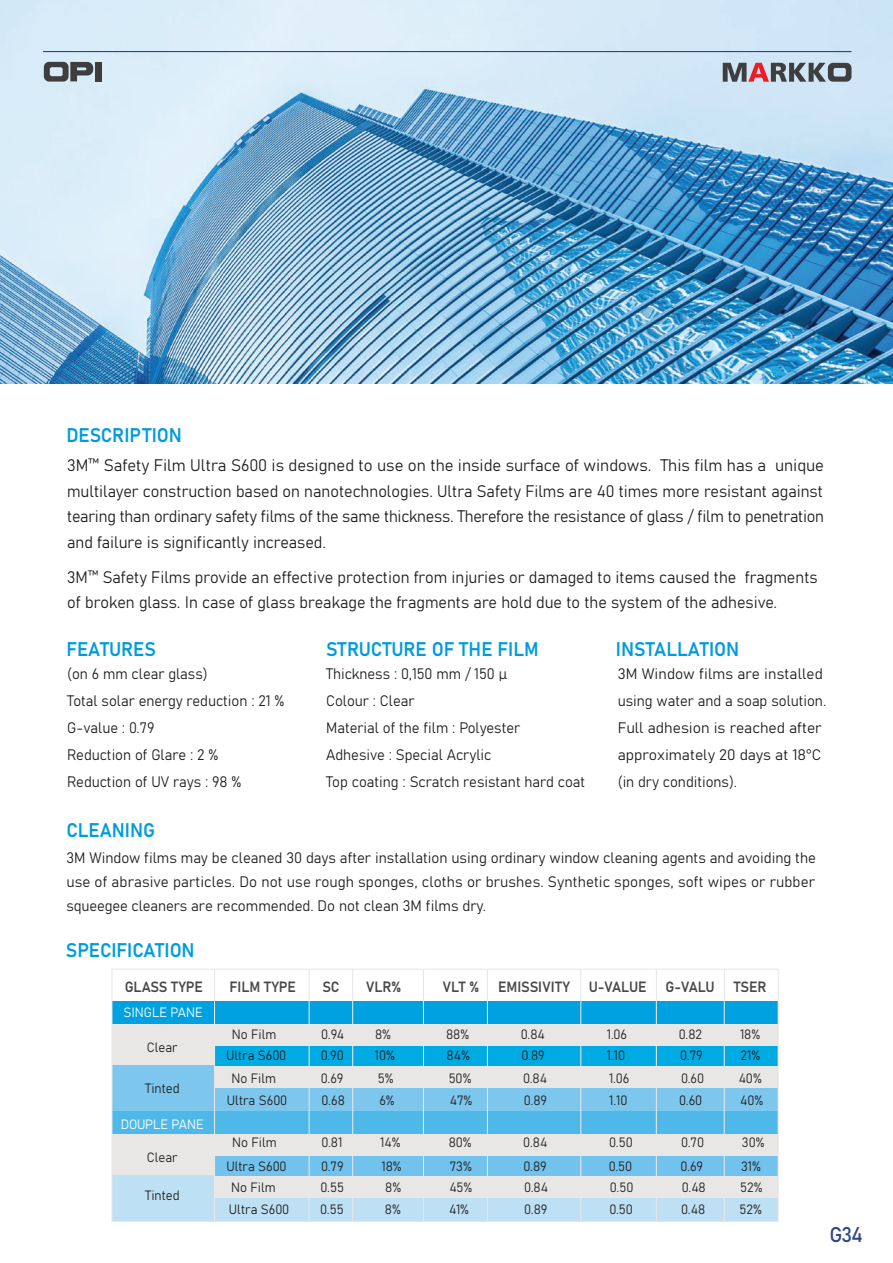
<style>
.page{position:relative;width:893px;height:1263px;background:#fff}
.page>*{position:absolute;margin:0;border:0;box-sizing:border-box;transform-origin:0 0}
.t1{font:21px "Bahnschrift";color:#304589}
.t2{font:19.5px "Bahnschrift";color:#009bde;scale:.96 1}
.t3{font:16.5px/25.5px "Bahnschrift";color:#231f20;text-align:justify}
.t4{font:16.5px/25.5px "Bahnschrift";color:#231f20;scale:.96 1}
.t5{font:15px/27px "Bahnschrift";color:#231f20;text-align:justify}
.t6{font:15px/27px "Bahnschrift";color:#231f20;scale:.96 1}
.t7{font:14.7px "Bahnschrift";color:#494949;scale:.96 1}
.t8{font:13.35px "Bahnschrift";color:#231f20;scale:.96 1}
.t9{font:13.35px "Bahnschrift";letter-spacing:-.005em;color:#fff;scale:.96 1}
</style>
<div class="page">
<img style="left:0;top:0;width:893px;height:384px">
<div style="left:112px;top:1034px;width:103px;height:32px;background:#e8e7e6"></div>
<div style="left:112px;top:1065px;width:103px;height:32px;background:#7dc6ed"></div>
<div style="left:112px;top:1001px;width:665px;height:23px;background:#00a1e1"></div>
<div style="left:112px;top:1024px;width:665px;height:22px;background:#e8e7e6"></div>
<div style="left:214px;top:1046px;width:563px;height:23px;background:#00abe4"></div>
<div style="left:214px;top:1066px;width:563px;height:23px;background:#e8e7e6"></div>
<div style="left:112px;top:1088px;width:665px;height:23px;background:#7dc6ed"></div>
<div style="left:112px;top:1144px;width:103px;height:32px;background:#e8e7e6"></div>
<div style="left:112px;top:1175px;width:103px;height:32px;background:#bee0f5"></div>
<div style="left:112px;top:1111px;width:665px;height:23px;background:#4eb9e9"></div>
<div style="left:112px;top:1134px;width:665px;height:22px;background:#e8e7e6"></div>
<div style="left:214px;top:1156px;width:563px;height:23px;background:#71c2ed"></div>
<div style="left:214px;top:1176px;width:563px;height:23px;background:#e8e7e6"></div>
<div style="left:112px;top:1198px;width:665px;height:23px;background:#bee0f5"></div>
<hr style="left:487px;top:969px;width:1px;height:252px;background:#e8e7e6">
<hr style="left:214px;top:969px;width:1px;height:251px;background:#e8e7e6">
<hr style="left:309px;top:969px;width:1px;height:252px;background:#e8e7e6">
<hr style="left:352px;top:969px;width:1px;height:252px;background:#e8e7e6">
<hr style="left:423px;top:969px;width:1px;height:252px;background:#e8e7e6">
<hr style="left:580px;top:969px;width:1px;height:252px;background:#e8e7e6">
<hr style="left:656px;top:969px;width:1px;height:252px;background:#e8e7e6">
<hr style="left:724px;top:969px;width:1px;height:252px;background:#e8e7e6">
<div style="left:111px;top:969px;width:668px;height:253px;border:1px solid #e8e7e6"></div>
<div style="left:95px;top:62px;width:7px;height:19px;background:#3e3e3f"></div>
<svg style="left:44px;top:62px;width:49px;height:20px"></svg>
<hr style="left:43px;top:51px;width:808px;height:1px;background:#283890">
<svg style="left:723px;top:63px;width:128px;height:19px;background:#867e85"></svg>
<h2 class="t2" style="left:66px;top:420px;width:122px">DESCRIPTION</h2>
<p class="t3" style="left:67px;top:451px;width:758px">3M™ Safety Film Ultra S600 is designed to use on the inside surface of windows. This film has a unique multilayer construction based on nanotechnologies. Ultra Safety Films are 40 times more resistant against tearing than ordinary safety films of the same thickness. Therefore the resistance of glass / film to penetration and failure is significantly increased.</p>
<p class="t4" style="left:67px;top:563px;width:783px">3M™ Safety Films provide an effective protection from injuries or damaged to items caused the fragments of broken glass. In case of glass breakage the fragments are hold due to the system of the adhesive.</p>
<h2 class="t2" style="left:66px;top:634px;width:95px">FEATURES</h2>
<p class="t6" style="left:67px;top:659px;width:228px">(on 6 mm clear glass)<br>Total solar energy reduction : 21 %<br>G-value : 0.79<br>Reduction of Glare : 2 %<br>Reduction of UV rays : 98 %</p>
<h2 class="t2" style="left:66px;top:815px;width:94px">CLEANING</h2>
<h2 class="t2" style="left:326px;top:634px;width:223px">STRUCTURE OF THE FILM</h2>
<h2 class="t2" style="left:616px;top:634px;width:130px">INSTALLATION</h2>
<p class="t6" style="left:326px;top:659px;width:271px">Thickness : 0,150 mm / 150 μ<br>Colour : Clear<br>Material of the film : Polyester<br>Adhesive : Special Acrylic<br>Top coating : Scratch resistant hard coat</p>
<p class="t5" style="left:618px;top:659px;width:210px;text-align:left">3M Window films are installed using water and a soap solution.<br>Full adhesion is reached after approximately 20 days at 18°C (in dry conditions).</p>
<p class="t5" style="left:66px;top:844px;width:751px;line-height:24px">3M Window films may be cleaned 30 days after installation using ordinary window cleaning agents and avoiding the use of abrasive particles. Do not use rough sponges, cloths or brushes. Synthetic sponges, soft wipes or rubber squeegee cleaners are recommended. Do not clean 3M films dry.</p>
<h2 class="t2" style="left:66px;top:936px;width:136px">SPECIFICATION</h2>
<p class="t7" style="left:125px;top:976px;width:83px">GLASS TYPE</p>
<p class="t7" style="left:230px;top:976px;width:71px">FILM TYPE</p>
<p class="t7" style="left:322px;top:976px;width:19px">SC</p>
<p class="t7" style="left:366px;top:976px;width:38px">VLR%</p>
<p class="t7" style="left:443px;top:976px;width:39px">VLT %</p>
<p class="t7" style="left:498px;top:976px;width:76px">EMISSIVITY</p>
<p class="t7" style="left:589px;top:976px;width:62px">U-VALUE</p>
<p class="t7" style="left:665px;top:976px;width:53px">G-VALU</p>
<p class="t7" style="left:734px;top:976px;width:36px">TSER</p>
<p class="t9" style="left:124px;top:1002px;width:84px">SINGLE PANE</p>
<p class="t8" style="left:147px;top:1037px;width:34px">Clear</p>
<p class="t8" style="left:145px;top:1078px;width:37px">Tinted</p>
<p class="t8" style="left:232px;top:1024px;width:48px">No Film</p>
<p class="t8" style="left:321px;top:1024px;width:25px">0.94</p>
<p class="t8" style="left:375px;top:1024px;width:18px">8%</p>
<p class="t8" style="left:446px;top:1024px;width:26px">88%</p>
<p class="t8" style="left:521px;top:1024px;width:27px">0.84</p>
<p class="t8" style="left:607px;top:1024px;width:23px">1.06</p>
<p class="t8" style="left:679px;top:1024px;width:26px">0.82</p>
<p class="t8" style="left:740px;top:1024px;width:23px">18%</p>
<p class="t8" style="left:226px;top:1045px;width:64px">Ultra S600</p>
<p class="t8" style="left:321px;top:1045px;width:26px">0.90</p>
<p class="t8" style="left:375px;top:1045px;width:22px">10%</p>
<p class="t8" style="left:447px;top:1045px;width:26px">84%</p>
<p class="t8" style="left:521px;top:1045px;width:26px">0.89</p>
<p class="t8" style="left:607px;top:1045px;width:21px">1.10</p>
<p class="t8" style="left:680px;top:1045px;width:25px">0.79</p>
<p class="t8" style="left:741px;top:1045px;width:22px">21%</p>
<p class="t8" style="left:232px;top:1068px;width:48px">No Film</p>
<p class="t8" style="left:321px;top:1068px;width:25px">0.69</p>
<p class="t8" style="left:378px;top:1068px;width:18px">5%</p>
<p class="t8" style="left:449px;top:1068px;width:25px">50%</p>
<p class="t8" style="left:523px;top:1068px;width:27px">0.84</p>
<p class="t8" style="left:609px;top:1068px;width:23px">1.06</p>
<p class="t8" style="left:681px;top:1068px;width:26px">0.60</p>
<p class="t8" style="left:739px;top:1068px;width:26px">40%</p>
<p class="t8" style="left:227px;top:1090px;width:64px">Ultra S600</p>
<p class="t8" style="left:322px;top:1090px;width:26px">0.68</p>
<p class="t8" style="left:379px;top:1090px;width:17px">6%</p>
<p class="t8" style="left:450px;top:1090px;width:25px">47%</p>
<p class="t8" style="left:524px;top:1090px;width:26px">0.89</p>
<p class="t8" style="left:609px;top:1090px;width:21px">1.10</p>
<p class="t8" style="left:679px;top:1090px;width:26px">0.60</p>
<p class="t8" style="left:740px;top:1090px;width:26px">40%</p>
<p class="t9" style="left:121px;top:1114px;width:88px">DOUPLE PANE</p>
<p class="t8" style="left:147px;top:1147px;width:34px">Clear</p>
<p class="t8" style="left:145px;top:1185px;width:37px">Tinted</p>
<p class="t8" style="left:232px;top:1133px;width:48px">No Film</p>
<p class="t8" style="left:321px;top:1133px;width:23px">0.81</p>
<p class="t8" style="left:380px;top:1133px;width:23px">14%</p>
<p class="t8" style="left:449px;top:1133px;width:26px">80%</p>
<p class="t8" style="left:523px;top:1133px;width:27px">0.84</p>
<p class="t8" style="left:609px;top:1133px;width:26px">0.50</p>
<p class="t8" style="left:681px;top:1133px;width:26px">0.70</p>
<p class="t8" style="left:742px;top:1133px;width:25px">30%</p>
<p class="t8" style="left:231px;top:1177px;width:48px">No Film</p>
<p class="t8" style="left:320px;top:1177px;width:26px">0.55</p>
<p class="t8" style="left:385px;top:1177px;width:18px">8%</p>
<p class="t8" style="left:449px;top:1177px;width:25px">45%</p>
<p class="t8" style="left:524px;top:1177px;width:27px">0.84</p>
<p class="t8" style="left:610px;top:1177px;width:26px">0.50</p>
<p class="t8" style="left:682px;top:1177px;width:27px">0.48</p>
<p class="t8" style="left:740px;top:1177px;width:25px">52%</p>
<p class="t8" style="left:229px;top:1199px;width:64px">Ultra S600</p>
<p class="t8" style="left:320px;top:1199px;width:26px">0.55</p>
<p class="t8" style="left:385px;top:1199px;width:18px">8%</p>
<p class="t8" style="left:449px;top:1199px;width:22px">41%</p>
<p class="t8" style="left:524px;top:1199px;width:26px">0.89</p>
<p class="t8" style="left:609px;top:1199px;width:26px">0.50</p>
<p class="t8" style="left:681px;top:1199px;width:27px">0.48</p>
<p class="t8" style="left:740px;top:1199px;width:25px">52%</p>
<p class="t8" style="left:226px;top:1156px;width:64px">Ultra S600</p>
<p class="t8" style="left:321px;top:1156px;width:25px">0.79</p>
<p class="t8" style="left:381px;top:1156px;width:23px">18%</p>
<p class="t8" style="left:450px;top:1156px;width:24px">73%</p>
<p class="t8" style="left:523px;top:1156px;width:26px">0.89</p>
<p class="t8" style="left:609px;top:1156px;width:26px">0.50</p>
<p class="t8" style="left:680px;top:1156px;width:25px">0.69</p>
<p class="t8" style="left:741px;top:1156px;width:22px">31%</p>
<h1 class="t1" style="left:829px;top:1218px;width:35px">G34</h1>
</div>
